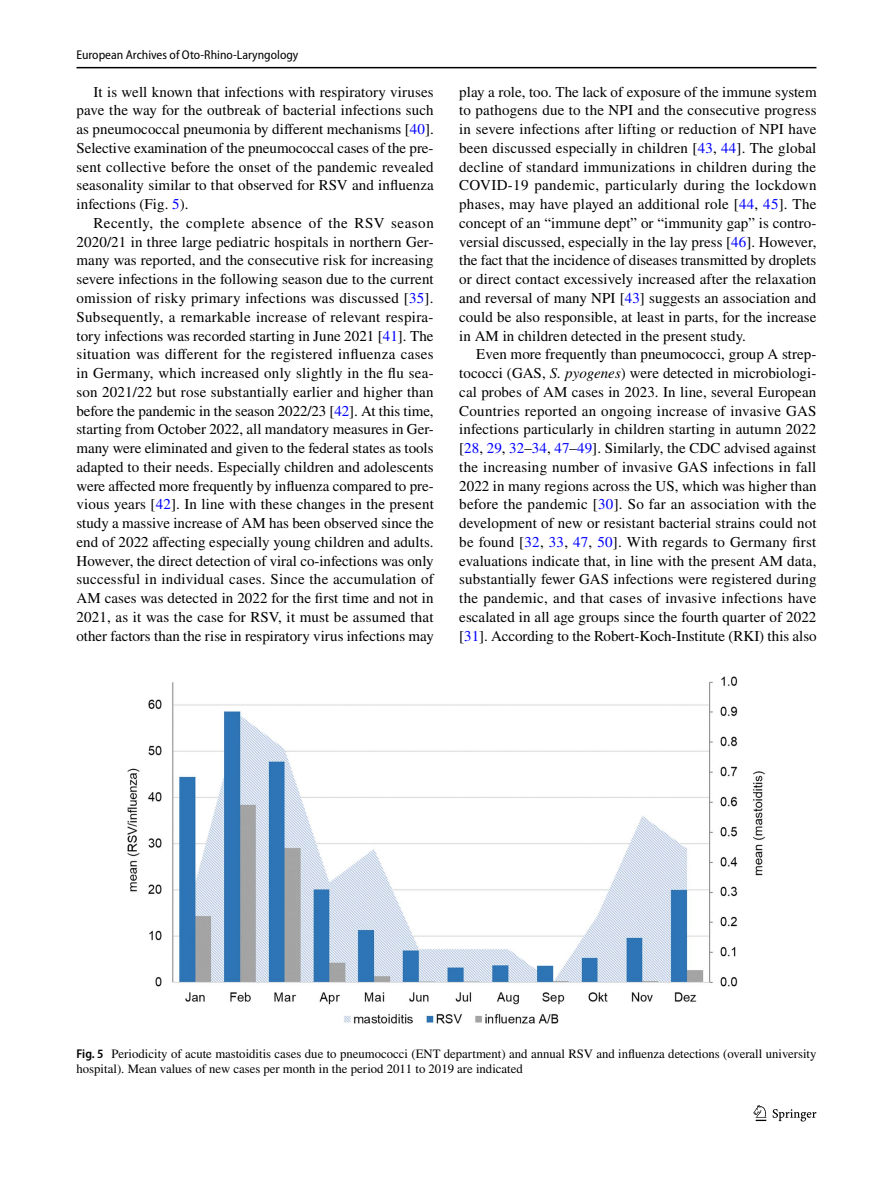
<style>
.page{position:relative;width:893px;height:1187px;background:#fff}
.page>*{position:absolute;margin:0;border:0;box-sizing:border-box;transform-origin:0 0}
.t1{font:15px/18.8px "STIX";letter-spacing:.005em;color:#000;text-align:justify}
.t2{font:12.75px/15px "STIX";color:#000}
.t3{font:semi-condensed 12.75px "Myriad Pro";color:#000}
.s1{color:#00f}
.s2{font-style:italic}
.s3{font-family:"Myriad Pro";font-weight:600;font-stretch:semi-condensed}
</style>
<div class="page">
<hr style="left:77px;top:67px;width:739px;height:1px;background:#000">
<svg style="left:753px;top:1105px;width:13px;height:15px"></svg>
<svg style="left:773px;top:1109px;width:43px;height:12px"></svg>
<img style="left:128px;top:676px;width:637px;height:347px">
<p class="t3" style="left:77px;top:48px;width:223px">European Archives of Oto-Rhino-Laryngology</p>
<p class="t1" style="left:77px;top:83px;width:359px;text-indent:17px">It is well known that infections with respiratory viruses pave the way for the outbreak of bacterial infections such as pneumococcal pneumonia by different mechanisms [<span class="s1">40</span>].<br>Selective examination of the pneumococcal cases of the pre&shy;sent collective before the onset of the pandemic revealed seasonality similar to that observed for RSV and influenza infections (Fig. <span class="s1">5</span>).</p>
<p class="t1" style="left:77px;top:214px;width:359px;text-indent:17px">Recently, the complete absence of the RSV season 2020/21 in three large pediatric hospitals in northern Ger&shy;many was reported, and the consecutive risk for increasing severe infections in the following season due to the current omission of risky primary infections was discussed [<span class="s1">35</span>].<br>Subsequently, a remarkable increase of relevant respira&shy;tory infections was recorded starting in June 2021 [<span class="s1">41</span>]. The situation was different for the registered influenza cases in Germany, which increased only slightly in the flu sea&shy;son 2021/22 but rose substantially earlier and higher than before the pandemic in the season 2022/23 [<span class="s1">42</span>]. At this time, starting from October 2022, all mandatory measures in Ger&shy;many were eliminated and given to the federal states as tools adapted to their needs. Especially children and adolescents were affected more frequently by influenza compared to pre&shy;vious years [<span class="s1">42</span>]. In line with these changes in the present study a massive increase of AM has been observed since the end of 2022 affecting especially young children and adults.<br>However, the direct detection of viral co-infections was only successful in individual cases. Since the accumulation of AM cases was detected in 2022 for the first time and not in 2021, as it was the case for RSV, it must be assumed that other factors than the rise in respiratory virus infections may</p>
<p class="t1" style="left:459px;top:83px;width:359px">play a role, too. The lack of exposure of the immune system to pathogens due to the NPI and the consecutive progress in severe infections after lifting or reduction of NPI have been discussed especially in children [<span class="s1">43</span>, <span class="s1">44</span>]. The global decline of standard immunizations in children during the COVID-19 pandemic, particularly during the lockdown phases, may have played an additional role [<span class="s1">44</span>, <span class="s1">45</span>]. The concept of an “immune dept” or “immunity gap” is contro&shy;versial discussed, especially in the lay press [<span class="s1">46</span>]. However, the fact that the incidence of diseases transmitted by droplets or direct contact excessively increased after the relaxation and reversal of many NPI [<span class="s1">43</span>] suggests an association and could be also responsible, at least in parts, for the increase in AM in children detected in the present study.</p>
<p class="t1" style="left:459px;top:346px;width:359px;text-indent:17px">Even more frequently than pneumococci, group A strep&shy;tococci (GAS, <span class="s2">S. pyogenes</span>) were detected in microbiologi&shy;cal probes of AM cases in 2023. In line, several European Countries reported an ongoing increase of invasive GAS infections particularly in children starting in autumn 2022 [<span class="s1">28</span>, <span class="s1">29</span>, <span class="s1">32</span>–<span class="s1">34</span>, <span class="s1">47</span>–<span class="s1">49</span>]. Similarly, the CDC advised against the increasing number of invasive GAS infections in fall 2022 in many regions across the US, which was higher than before the pandemic [<span class="s1">30</span>]. So far an association with the development of new or resistant bacterial strains could not be found [<span class="s1">32</span>, <span class="s1">33</span>, <span class="s1">47</span>, <span class="s1">50</span>]. With regards to Germany first evaluations indicate that, in line with the present AM data, substantially fewer GAS infections were registered during the pandemic, and that cases of invasive infections have escalated in all age groups since the fourth quarter of 2022 [<span class="s1">31</span>]. According to the Robert-Koch-Institute (RKI) this also</p>
<p class="t2" style="left:77px;top:1047px;width:741px"><span class="s3">Fig. 5</span> Periodicity of acute mastoiditis cases due to pneumococci (ENT department) and annual RSV and influenza detections (overall university hospital). Mean values of new cases per month in the period 2011 to 2019 are indicated</p>
</div>
